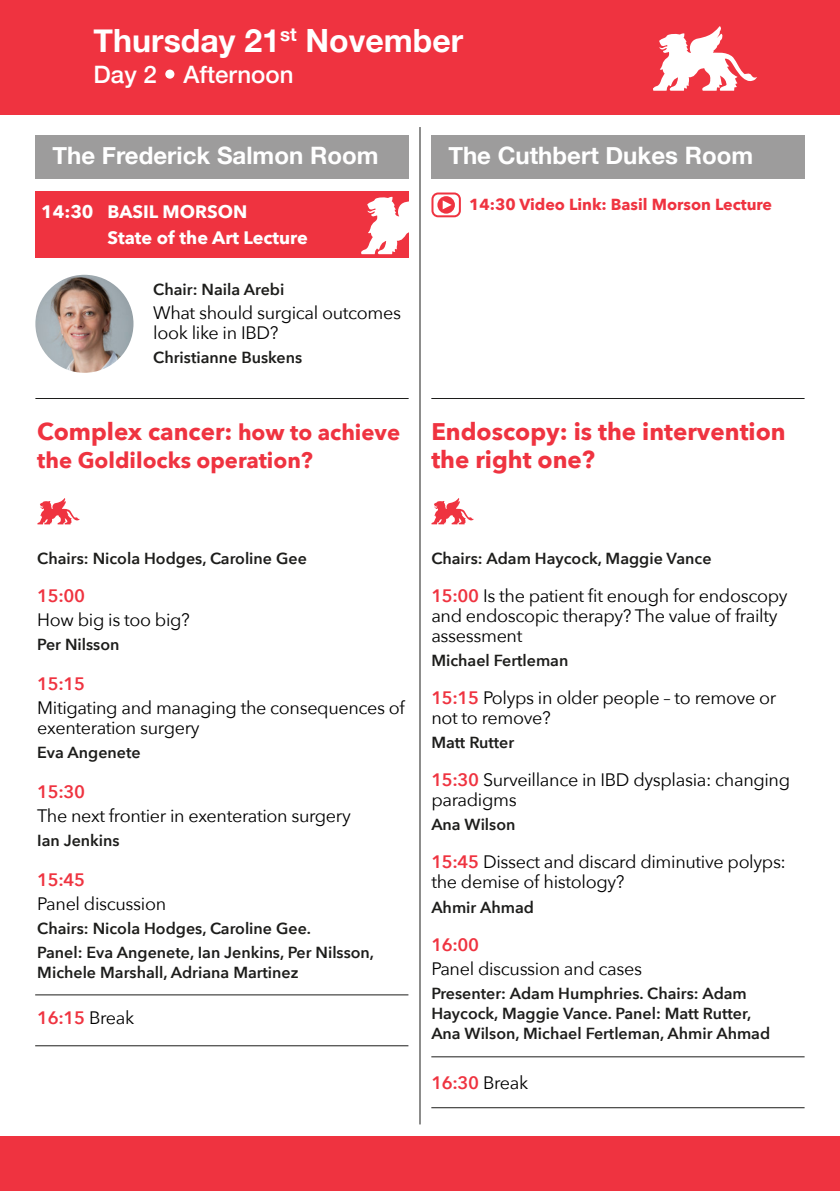
<style>
.page{position:relative;width:840px;height:1191px;background:#fff}
.page>*{position:absolute;margin:0;border:0;box-sizing:border-box;transform-origin:0 0}
.t1{font:700 32px "Helvetica Neue";color:#fff}
.t2{font:700 24px/28px "Avenir Next";color:#ef3340}
.t3{font:700 24px "Helvetica Neue";color:#fff}
.t4{font:500 24px "Helvetica Neue";color:#fff}
.t5{font:700 22px "Avenir Next";color:#ef3340}
.t6{font:18px/20px "Avenir Next";letter-spacing:-.02em;color:#000}
.t7{font:600 18px "Avenir Next";letter-spacing:-.02em;color:#ef3340}
.t8{font:700 18px/26px "Avenir Next";color:#fff}
.t9{font:600 16px/20px "Avenir Next";color:#1d1d1b}
.t10{font:700 16px "Avenir Next";color:#ef3340}
.s1{font-size:22px}
.s2{font-weight:400;color:#000}
.s3{font-weight:600;color:#ef3340}
</style>
<div class="page">
<hr style="left:419px;top:127px;width:1px;height:997px;background:#1d1d1b">
<div style="left:0;top:1136px;width:839px;height:55px;background:#ef3340"></div>
<div style="left:431px;top:135px;width:373px;height:44px;background:#9d9c9c"></div>
<div style="left:35px;top:135px;width:373px;height:44px;background:#9d9c9c"></div>
<div style="left:0;top:0;width:839px;height:114px;background:#ef3340"></div>
<svg style="left:37px;top:498px;width:43px;height:26px"></svg>
<svg style="left:431px;top:498px;width:42px;height:26px"></svg>
<hr style="left:431px;top:1107px;width:373px;height:1px;background:#1d1d1b">
<hr style="left:431px;top:1056px;width:373px;height:1px;background:#1d1d1b">
<hr style="left:35px;top:1045px;width:373px;height:1px;background:#1d1d1b">
<hr style="left:35px;top:994px;width:373px;height:1px;background:#1d1d1b">
<hr style="left:35px;top:398px;width:373px;height:1px;background:#1d1d1b">
<hr style="left:431px;top:398px;width:373px;height:1px;background:#1d1d1b">
<img style="left:35px;top:275px;width:98px;height:98px;border-radius:50%">
<div style="left:35px;top:191px;width:373px;height:66px;background:#ef3340"></div>
<svg style="left:361px;top:191px;width:48px;height:63px"></svg>
<svg style="left:653px;top:26px;width:103px;height:65px"></svg>
<div style="left:165px;top:70px;width:9px;height:9px;background:#fff;border-radius:50%"></div>
<div style="left:431px;top:192px;width:29px;height:25px;border:2px solid #ef3340;border-radius:6px"></div>
<div style="left:437px;top:196px;width:17px;height:18px;background:#ef3340;border-radius:50%"></div>
<svg style="left:442px;top:200px;width:9px;height:9px"></svg>
<h1 class="t1" style="left:94px;top:21px;width:371px">Thursday 21<sup>st</sup> November</h1>
<h2 class="t4" style="left:94px;top:59px;width:201px">Day 2 Afternoon</h2>
<h2 class="t3" style="left:52px;top:141px;width:327px">The Frederick Salmon Room</h2>
<h2 class="t3" style="left:448px;top:141px;width:306px">The Cuthbert Dukes Room</h2>
<p class="t8" style="left:107px;top:199px;width:202px;text-indent:-66px">14:30 BASIL MORSON<br>State of the Art Lecture</p>
<p class="t9" style="left:153px;top:279px;width:133px">Chair: Naila Arebi</p>
<p class="t6" style="left:153px;top:303px;width:249px">What should surgical outcomes look like in IBD?</p>
<p class="t9" style="left:153px;top:347px;width:150px">Christianne Buskens</p>
<h2 class="t2" style="left:37px;top:418px;width:364px">Complex cancer: <span class="s1">how to achieve</span></h2>
<p class="t5" style="left:37px;top:446px;width:277px">the Goldilocks operation?</p>
<p class="t10" style="left:468px;top:194px;width:304px">14:30 Video Link: Basil Morson Lecture</p>
<h2 class="t2" style="left:431px;top:419px;width:356px">Endoscopy: is the intervention the right one?</h2>
<p class="t9" style="left:37px;top:549px;width:271px">Chairs: Nicola Hodges, Caroline Gee</p>
<p class="t7" style="left:37px;top:584px;width:49px">15:00</p>
<p class="t6" style="left:37px;top:610px;width:154px">How big is too big?</p>
<p class="t9" style="left:37px;top:635px;width:84px">Per Nilsson</p>
<p class="t7" style="left:37px;top:672px;width:49px">15:15</p>
<p class="t6" style="left:37px;top:698px;width:369px">Mitigating and managing the consequences of exenteration surgery</p>
<p class="t9" style="left:37px;top:743px;width:105px">Eva Angenete</p>
<p class="t7" style="left:37px;top:780px;width:49px">15:30</p>
<p class="t6" style="left:37px;top:806px;width:315px">The next frontier in exenteration surgery</p>
<p class="t9" style="left:37px;top:831px;width:84px">Ian Jenkins</p>
<p class="t7" style="left:37px;top:868px;width:49px">15:45</p>
<p class="t6" style="left:37px;top:894px;width:130px">Panel discussion</p>
<p class="t9" style="left:37px;top:917px;width:338px;line-height:24px">Chairs: Nicola Hodges, Caroline Gee.<br>Panel: Eva Angenete, Ian Jenkins, Per Nilsson,</p>
<p class="t9" style="left:37px;top:963px;width:262px">Michele Marshall, Adriana Martinez</p>
<p class="t7" style="left:37px;top:1006px;width:98px">16:15 <span class="s2">Break</span></p>
<p class="t9" style="left:431px;top:549px;width:281px">Chairs: Adam Haycock, Maggie Vance</p>
<p class="t6" style="left:431px;top:586px;width:357px"><span class="s3">15:00</span> Is the patient fit enough for endoscopy and endoscopic therapy? The value of frailty assessment</p>
<p class="t9" style="left:431px;top:651px;width:138px">Michael Fertleman</p>
<p class="t6" style="left:431px;top:688px;width:346px"><span class="s3">15:15</span> Polyps in older people – to remove or not to remove?</p>
<p class="t9" style="left:431px;top:733px;width:84px">Matt Rutter</p>
<p class="t6" style="left:431px;top:770px;width:360px"><span class="s3">15:30</span> Surveillance in IBD dysplasia: changing paradigms</p>
<p class="t9" style="left:431px;top:815px;width:86px">Ana Wilson</p>
<p class="t6" style="left:431px;top:852px;width:356px"><span class="s3">15:45</span> Dissect and discard diminutive polyps: the demise of histology?</p>
<p class="t9" style="left:431px;top:897px;width:104px">Ahmir Ahmad</p>
<p class="t7" style="left:431px;top:932px;width:49px">16:00</p>
<p class="t6" style="left:431px;top:958px;width:212px">Panel discussion and cases</p>
<p class="t9" style="left:431px;top:983px;width:340px">Presenter: Adam Humphries. Chairs: Adam<br>Haycock, Maggie Vance. Panel: Matt Rutter,<br>Ana Wilson, Michael Fertleman, Ahmir Ahmad</p>
<p class="t7" style="left:431px;top:1070px;width:98px">16:30 <span class="s2">Break</span></p>
</div>
